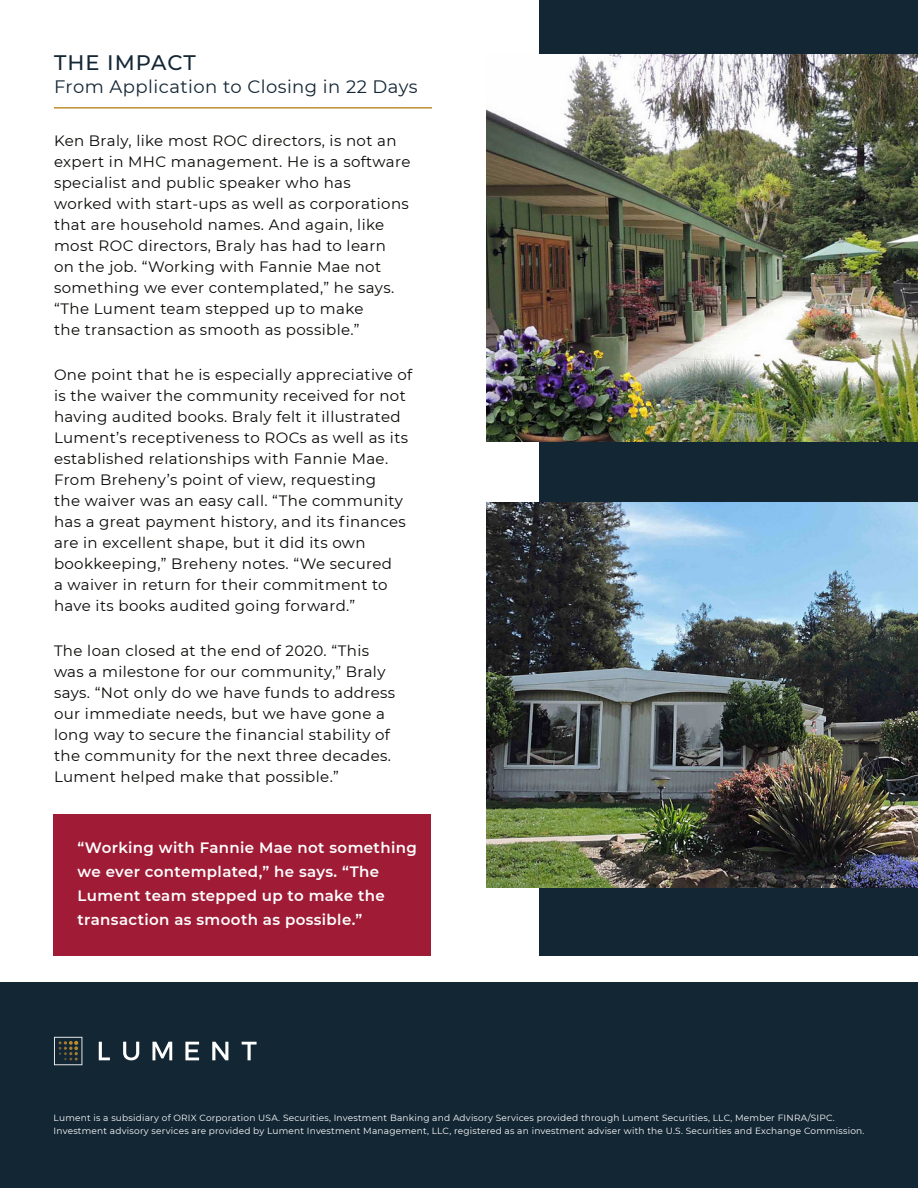
<style>
.page{position:relative;width:918px;height:1188px;background:#fff}
.page>*{position:absolute;margin:0;border:0;box-sizing:border-box;transform-origin:0 0}
.t1{font:500 21px "Montserrat";letter-spacing:.05em;color:#132634}
.t2{font:18px "Montserrat";letter-spacing:.025em;color:#132634}
.t3{font:15px/21px "Montserrat";letter-spacing:.025em;color:#090806}
.t4{font:600 15px/24px "Montserrat";letter-spacing:.025em;color:#fff}
.t5{font:9px/13.5px "Montserrat";letter-spacing:.025em;color:#fff}
</style>
<div class="page">
<hr style="left:54px;top:107px;width:378px;height:2px;background:#c08e2c">
<div style="left:540px;top:0;width:378px;height:956px;background:#132634"></div>
<img style="left:486px;top:54px;width:432px;height:388px">
<img style="left:486px;top:502px;width:432px;height:386px">
<div style="left:53px;top:814px;width:378px;height:142px;background:#a01c36"></div>
<div style="left:0;top:983px;width:918px;height:205px;background:#132634"></div>
<svg style="left:54px;top:1037px;width:28px;height:28px"></svg>
<svg style="left:99px;top:1042px;width:11px;height:18px"></svg>
<svg style="left:123px;top:1042px;width:16px;height:18px"></svg>
<svg style="left:152px;top:1042px;width:20px;height:18px"></svg>
<svg style="left:212px;top:1042px;width:16px;height:18px"></svg>
<svg style="left:242px;top:1042px;width:15px;height:18px"></svg>
<svg style="left:185px;top:1042px;width:14px;height:18px"></svg>
<p class="t1" style="left:54px;top:48px;width:143px">THE IMPACT</p>
<p class="t2" style="left:54px;top:74px;width:365px">From Application to Closing in 22 Days</p>
<p class="t3" style="left:54px;top:129px;width:358px">Ken Braly, like most ROC directors, is not an expert in MHC management. He is a software specialist and public speaker who has worked with start-ups as well as corporations that are household names. And again, like most ROC directors, Braly has had to learn<br>on the job. “Working with Fannie Mae not something we ever contemplated,” he says. “The Lument team stepped up to make<br>the transaction as smooth as possible.”</p>
<p class="t3" style="left:54px;top:364px;width:360px">One point that he is especially appreciative of is the waiver the community received for not having audited books. Braly felt it illustrated Lument’s receptiveness to ROCs as well as its established relationships with Fannie Mae.<br>From Breheny’s point of view, requesting<br>the waiver was an easy call. “The community has a great payment history, and its finances are in excellent shape, but it did its own bookkeeping,” Breheny notes. “We secured<br>a waiver in return for their commitment to have its books audited going forward.”</p>
<p class="t3" style="left:54px;top:640px;width:343px">The loan closed at the end of 2020. “This was a milestone for our community,” Braly says. “Not only do we have funds to address our immediate needs, but we have gone a long way to secure the financial stability of the community for the next three decades.<br>Lument helped make that possible.”</p>
<p class="t4" style="left:78px;top:835px;width:341px">“Working with Fannie Mae not something we ever contemplated,” he says. “The Lument team stepped up to make the transaction as smooth as possible.”</p>
<p class="t5" style="left:54px;top:1110px;width:812px">Lument is a subsidiary of ORIX Corporation USA. Securities, Investment Banking and Advisory Services provided through Lument Securities, LLC, Member FINRA/SIPC.<br>Investment advisory services are provided by Lument Investment Management, LLC, registered as an investment adviser with the U.S. Securities and Exchange Commission.</p>
</div>
